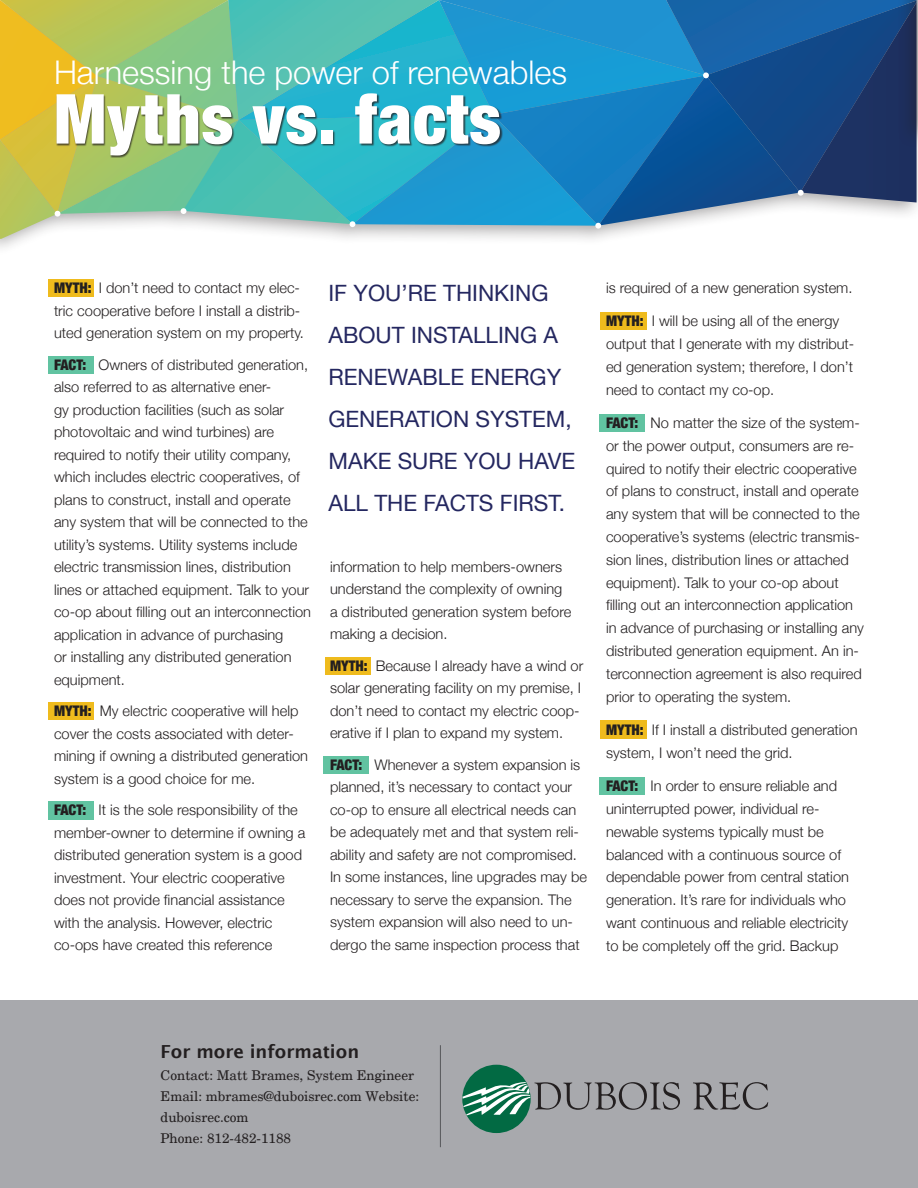
<style>
.page{position:relative;width:918px;height:1188px;background:#fff}
.page>*{position:absolute;margin:0;border:0;box-sizing:border-box;transform-origin:0 0}
.t1{font:900 condensed 69px "Helvetica Neue";letter-spacing:.01em;color:#fff}
.t2{font:300 32.7px "Helvetica Neue";color:#fff}
.t3{font:22.5px/42px "Helvetica Neue";color:#242760}
.t4{font:600 18px "Lucida Sans";color:#231f20}
.t5{font:300 14.7px/22.5px "Helvetica Neue";color:#231f20}
.t6{font:13.5px/20.7px "New Century Schlbk";color:#231f20}
.s1{font-weight:900;font-stretch:condensed}
</style>
<div class="page">
<div style="left:0;top:1001px;width:918px;height:187px;background:#a8a9ad"></div>
<div style="left:48px;top:279px;width:46px;height:18px;background:#efbb1d"></div>
<div style="left:48px;top:702px;width:46px;height:18px;background:#efbb1d"></div>
<div style="left:325px;top:657px;width:46px;height:18px;background:#efbb1d"></div>
<div style="left:600px;top:721px;width:46px;height:17px;background:#efbb1d"></div>
<div style="left:600px;top:312px;width:46px;height:18px;background:#efbb1d"></div>
<div style="left:48px;top:356px;width:46px;height:18px;background:#61c3a1"></div>
<div style="left:48px;top:802px;width:46px;height:18px;background:#61c3a1"></div>
<div style="left:323px;top:756px;width:46px;height:18px;background:#61c3a1"></div>
<div style="left:599px;top:777px;width:46px;height:18px;background:#61c3a1"></div>
<div style="left:599px;top:414px;width:46px;height:18px;background:#61c3a1"></div>
<svg style="left:0;top:0;width:917px;height:239px;background:#569ca6"></svg>
<div style="left:57px;top:94px;width:446px;height:64px;background:#231f20;opacity:.75"></div>
<img style="left:917px;top:149px;width:1px;height:852px">
<div style="left:897px;top:0;width:21px;height:149px;background:#231f20;opacity:.4"></div>
<hr style="left:440px;top:1045px;width:1px;height:102px;background:#57585a">
<svg style="left:693px;top:1082px;width:75px;height:28px"></svg>
<div style="left:462px;top:1065px;width:69px;height:68px;background:#026a43;border-radius:50%"></div>
<svg style="left:463px;top:1081px;width:217px;height:34px"></svg>
<p class="t2" style="left:54px;top:46px;width:515px">Harnessing the power of renewables</p>
<p class="t1" style="left:54px;top:62px;width:449px">Myths vs. facts</p>
<p class="t5" style="left:54px;top:276px;width:252px"><span class="s1">MYTH:</span> I don’t need to contact my elec&shy;tric cooperative before I install a distrib&shy;uted generation system on my property.</p>
<p class="t5" style="left:54px;top:352px;width:259px"><span class="s1">FACT:</span> Owners of distributed generation, also referred to as alternative ener-<br>gy production facilities (such as solar photovoltaic and wind turbines) are required to notify their utility company, which includes electric cooperatives, of plans to construct, install and operate any system that will be connected to the utility’s systems. Utility systems include electric transmission lines, distribution lines or attached equipment. Talk to your co-op about filling out an interconnection application in advance of purchasing<br>or installing any distributed generation equipment.</p>
<p class="t5" style="left:54px;top:699px;width:256px"><span class="s1">MYTH:</span> My electric cooperative will help cover the costs associated with deter&shy;mining if owning a distributed generation system is a good choice for me.</p>
<p class="t5" style="left:54px;top:798px;width:253px"><span class="s1">FACT:</span> It is the sole responsibility of the member-owner to determine if owning a distributed generation system is a good investment. Your electric cooperative does not provide financial assistance with the analysis. However, electric co-ops have created this reference</p>
<p class="t3" style="left:328px;top:273px;width:248px">IF YOU’RE THINKING<br>ABOUT INSTALLING A<br>RENEWABLE ENERGY<br>GENERATION SYSTEM,<br>MAKE SURE YOU HAVE<br>ALL THE FACTS FIRST.</p>
<p class="t5" style="left:330px;top:554px;width:243px">information to help members-owners understand the complexity of owning a distributed generation system before making a decision.</p>
<p class="t5" style="left:330px;top:653px;width:255px"><span class="s1">MYTH:</span> Because I already have a wind or solar generating facility on my premise, I don’t need to contact my electric coop&shy;erative if I plan to expand my system.</p>
<p class="t5" style="left:330px;top:752px;width:259px"><span class="s1">FACT:</span> Whenever a system expansion is planned, it’s necessary to contact your co-op to ensure all electrical needs can be adequately met and that system reli&shy;ability and safety are not compromised.<br>In some instances, line upgrades may be necessary to serve the expansion. The system expansion will also need to un&shy;dergo the same inspection process that</p>
<p class="t5" style="left:606px;top:275px;width:248px">is required of a new generation system.</p>
<p class="t5" style="left:606px;top:309px;width:250px"><span class="s1">MYTH:</span> I will be using all of the energy output that I generate with my distribut&shy;ed generation system; therefore, I don’t need to contact my co-op.</p>
<p class="t5" style="left:606px;top:410px;width:259px"><span class="s1">FACT:</span> No matter the size of the system&shy;or the power output, consumers are re&shy;quired to notify their electric cooperative of plans to construct, install and operate any system that will be connected to the cooperative’s systems (electric transmis&shy;sion lines, distribution lines or attached equipment). Talk to your co-op about filling out an interconnection application in advance of purchasing or installing any distributed generation equipment. An in&shy;terconnection agreement is also required prior to operating the system.</p>
<p class="t5" style="left:606px;top:717px;width:253px"><span class="s1">MYTH:</span> If I install a distributed generation system, I won’t need the grid.</p>
<p class="t5" style="left:606px;top:773px;width:245px"><span class="s1">FACT:</span> In order to ensure reliable and uninterrupted power, individual re&shy;newable systems typically must be balanced with a continuous source of dependable power from central station generation. It’s rare for individuals who want continuous and reliable electricity to be completely off the grid. Backup</p>
<p class="t4" style="left:161px;top:1041px;width:200px">For more information</p>
<p class="t6" style="left:161px;top:1065px;width:260px">Contact: Matt Brames, System Engineer<br>Email: mbrames@duboisrec.com Website: duboisrec.com<br>Phone: 812-482-1188</p>
</div>
